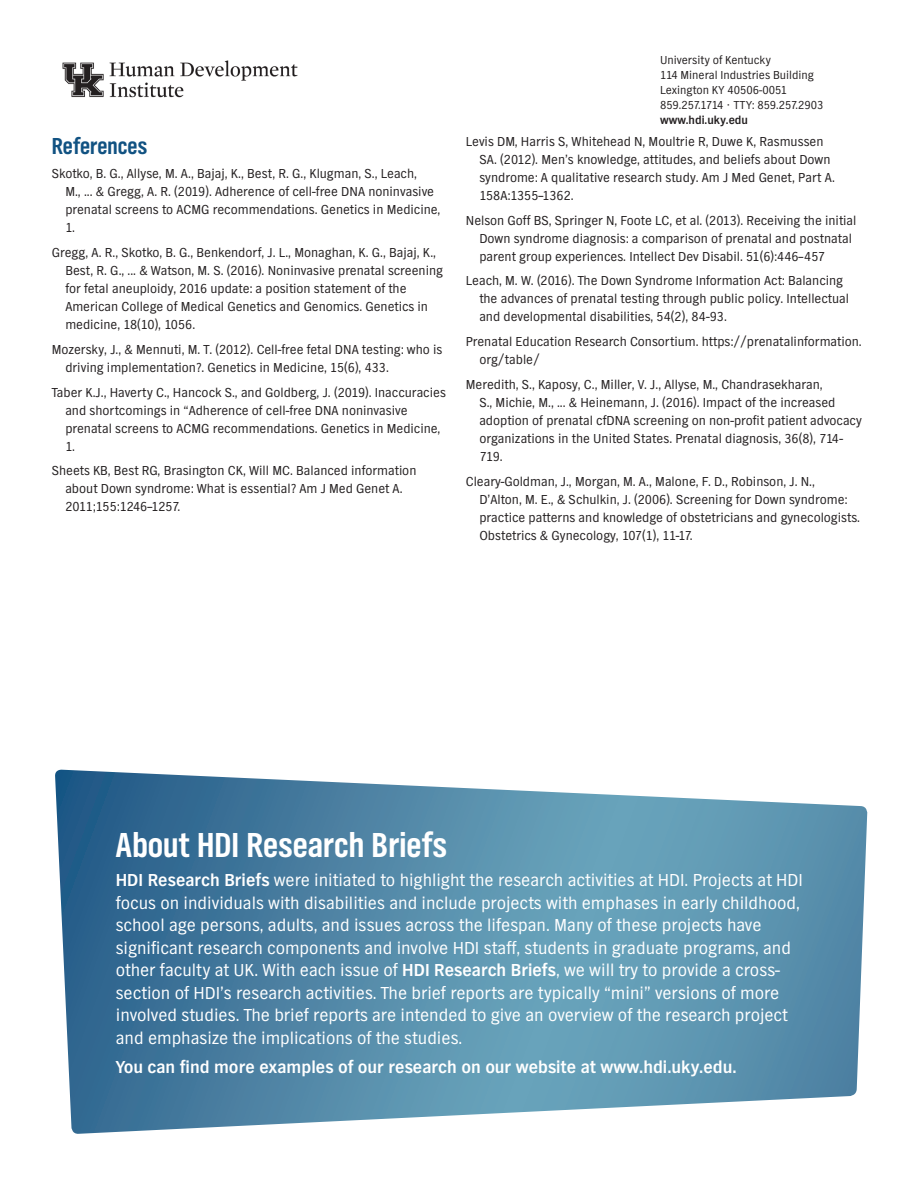
<style>
.page{position:relative;width:918px;height:1188px;background:#fff}
.page>*{position:absolute;margin:0;border:0;box-sizing:border-box;transform-origin:0 0}
.t1{font:700 36px "TV Nord Cond EF";color:#fff}
.t2{font:700 24px "TV Nord Cond EF";color:#115282}
.t3{font:18px/22.5px "TV Nord EF";color:#fff}
.t4{font:700 18px "TV Nord EF";color:#fff}
.t5{font:13.5px/18px "TV Nord EF";color:#231f20}
.t6{font:12px/15px "TV Nord EF";color:#231f20}
.t7{font:700 12px "TV Nord EF";color:#231f20}
.s1{font-weight:700}
</style>
<div class="page">
<img style="left:62px;top:60px;width:236px;height:38px">
<svg style="left:55px;top:770px;width:812px;height:364px;background:#6596b2"></svg>
<h2 class="t2" style="left:52px;top:133px;width:97px">References</h2>
<p class="t5" style="left:65px;top:165px;width:377px;text-indent:-14px">Skotko, B. G., Allyse, M. A., Bajaj, K., Best, R. G., Klugman, S., Leach,<br>M., ... &amp; Gregg, A. R. (2019). Adherence of cell-free DNA noninvasive prenatal screens to ACMG recommendations. Genetics in Medicine, 1.</p>
<p class="t5" style="left:65px;top:243px;width:379px;text-indent:-14px">Gregg, A. R., Skotko, B. G., Benkendorf, J. L., Monaghan, K. G., Bajaj, K., Best, R. G., ... &amp; Watson, M. S. (2016). Noninvasive prenatal screening for fetal aneuploidy, 2016 update: a position statement of the American College of Medical Genetics and Genomics. Genetics in medicine, 18(10), 1056.</p>
<p class="t5" style="left:65px;top:340px;width:378px;text-indent:-14px">Mozersky, J., &amp; Mennuti, M. T. (2012). Cell-free fetal DNA testing: who is driving implementation?. Genetics in Medicine, 15(6), 433.</p>
<p class="t5" style="left:65px;top:383px;width:382px;text-indent:-14px">Taber K.J., Haverty C., Hancock S., and Goldberg, J. (2019). Inaccuracies and shortcomings in “Adherence of cell-free DNA noninvasive prenatal screens to ACMG recommendations. Genetics in Medicine, 1.</p>
<p class="t5" style="left:65px;top:462px;width:353px;text-indent:-14px">Sheets KB, Best RG, Brasington CK, Will MC. Balanced information about Down syndrome: What is essential? Am J Med Genet A.<br>2011;155:1246–1257.</p>
<p class="t6" style="left:660px;top:52px;width:165px">University of Kentucky<br>114 Mineral Industries Building<br>Lexington KY 40506-0051<br>859.257.1714 • TTY: 859.257.2903</p>
<p class="t7" style="left:660px;top:113px;width:89px">www.hdi.uky.edu</p>
<p class="t5" style="left:479px;top:132px;width:357px;text-indent:-14px">Levis DM, Harris S, Whitehead N, Moultrie R, Duwe K, Rasmussen SA. (2012). Men’s knowledge, attitudes, and beliefs about Down syndrome: A qualitative research study. Am J Med Genet, Part A.<br>158A:1355–1362.</p>
<p class="t5" style="left:479px;top:211px;width:379px;text-indent:-14px">Nelson Goff BS, Springer N, Foote LC, et al. (2013). Receiving the initial<br>Down syndrome diagnosis: a comparison of prenatal and postnatal parent group experiences. Intellect Dev Disabil. 51(6):446–457</p>
<p class="t5" style="left:479px;top:272px;width:371px;text-indent:-14px">Leach, M. W. (2016). The Down Syndrome Information Act: Balancing the advances of prenatal testing through public policy. Intellectual and developmental disabilities, 54(2), 84-93.</p>
<p class="t5" style="left:479px;top:332px;width:384px;text-indent:-14px">Prenatal Education Research Consortium. https://prenatalinformation. org/table/</p>
<p class="t5" style="left:479px;top:375px;width:384px;text-indent:-14px">Meredith, S., Kaposy, C., Miller, V. J., Allyse, M., Chandrasekharan,<br>S., Michie, M., ... &amp; Heinemann, J. (2016). Impact of the increased adoption of prenatal cfDNA screening on non-profit patient advocacy organizations in the United States. Prenatal diagnosis, 36(8), 714- 719.</p>
<p class="t5" style="left:479px;top:472px;width:382px;text-indent:-14px">Cleary-Goldman, J., Morgan, M. A., Malone, F. D., Robinson, J. N., D’Alton, M. E., &amp; Schulkin, J. (2006). Screening for Down syndrome: practice patterns and knowledge of obstetricians and gynecologists.<br>Obstetrics &amp; Gynecology, 107(1), 11-17.</p>
<h1 class="t1" style="left:116px;top:825px;width:332px">About HDI Research Briefs</h1>
<p class="t3" style="left:116px;top:869px;width:689px"><span class="s1">HDI Research Briefs</span> were initiated to highlight the research activities at HDI. Projects at HDI focus on individuals with disabilities and include projects with emphases in early childhood, school age persons, adults, and issues across the lifespan. Many of these projects have significant research components and involve HDI staff, students in graduate programs, and other faculty at UK. With each issue of <span class="s1">HDI Research Briefs</span>, we will try to provide a cross&shy;section of HDI’s research activities. The brief reports are typically “mini” versions of more involved studies. The brief reports are intended to give an overview of the research project and emphasize the implications of the studies.</p>
<h3 class="t4" style="left:116px;top:1057px;width:622px">You can find more examples of our research on our website at www.hdi.uky.edu.</h3>
</div>
